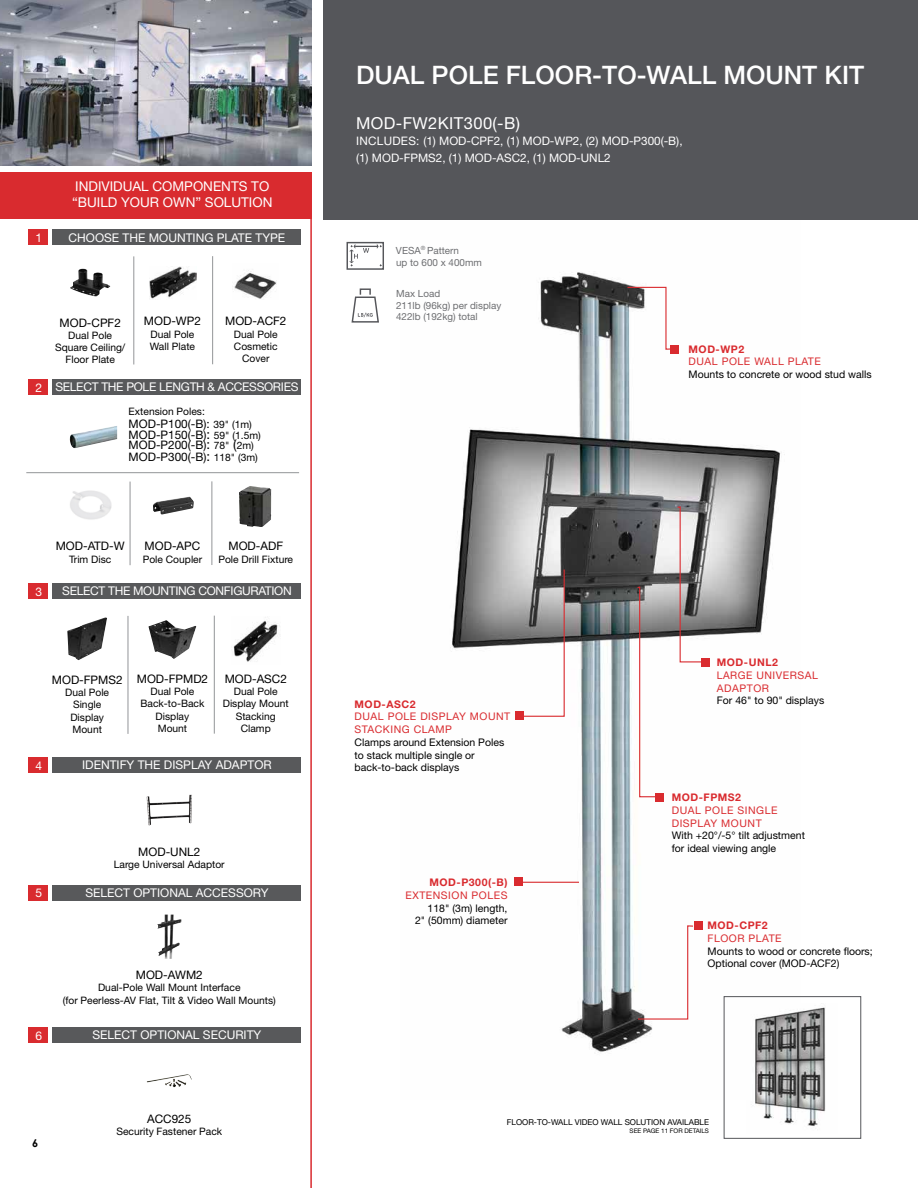
<style>
.page{position:relative;width:918px;height:1188px;background:#fff}
.page>*{position:absolute;margin:0;border:0;box-sizing:border-box;transform-origin:0 0}
.t1{font:500 25.5px "Helvetica Neue LT Std";color:#fff}
.t2{font:16.5px "Helvetica Neue LT Std";letter-spacing:.025em;color:#fff}
.t3{font:13.5px/16.2px "Helvetica Neue LT Std";color:#fff}
.t4{font:12px "Helvetica Neue LT Std";color:#fff}
.t5{font:12px "Helvetica Neue LT Std";letter-spacing:-.025em;color:#fff}
.t6{font:11.7px/10.5px "Helvetica Neue LT Std";color:#000}
.t7{font:11.7px/16.4px "Helvetica Neue LT Std";color:#fff}
.t8{font:700 10.8px "Century Gothic";color:#000}
.t9{font:10.5px/12.8px "Helvetica Neue LT Std";color:#000}
.t10{font:10.5px/12.8px "Helvetica Neue LT Std";letter-spacing:.05em;color:#d92b2f}
.t11{font:700 10.5px "Helvetica Neue LT Std";letter-spacing:.05em;color:#d92b2f}
.t12{font:10.2px/12.3px "Helvetica Neue LT Std";color:#000;text-align:center}
.t13{font:9.9px/11.9px "Helvetica Neue LT Std";color:#6d6e71}
.t14{font:8.1px "Helvetica Neue LT Std";color:#000}
.t15{font:6.3px "Helvetica Neue LT Std";color:#000}
.s1{font-size:10.2px}
.s2{font-size:13.2px}
</style>
<div class="page">
<img style="left:400px;top:219px;width:401px;height:880px">
<div style="left:324px;top:0;width:594px;height:219px;background:#55565a"></div>
<div style="left:0;top:173px;width:312px;height:46px;background:#d92b2f"></div>
<img style="left:67px;top:617px;width:40px;height:43px">
<img style="left:148px;top:620px;width:49px;height:39px">
<img style="left:147px;top:795px;width:45px;height:30px">
<img style="left:233px;top:617px;width:47px;height:45px">
<img style="left:234px;top:270px;width:43px;height:29px">
<hr style="left:310px;top:173px;width:2px;height:1015px;background:#d92b2f">
<img style="left:147px;top:1074px;width:45px;height:13px">
<img style="left:157px;top:915px;width:24px;height:44px">
<img style="left:239px;top:486px;width:33px;height:41px">
<img style="left:153px;top:497px;width:41px;height:18px">
<img style="left:70px;top:490px;width:42px;height:30px">
<img style="left:70px;top:269px;width:40px;height:27px">
<img style="left:0;top:0;width:312px;height:165px">
<div style="left:670px;top:345px;width:9px;height:9px;background:#d92b2f"></div>
<svg style="left:636px;top:586px;width:25px;height:212px"></svg>
<div style="left:655px;top:793px;width:9px;height:9px;background:#d92b2f"></div>
<svg style="left:637px;top:925px;width:57px;height:95px"></svg>
<div style="left:694px;top:921px;width:9px;height:9px;background:#d92b2f"></div>
<svg style="left:626px;top:286px;width:45px;height:64px"></svg>
<div style="left:701px;top:658px;width:9px;height:8px;background:#d92b2f"></div>
<svg style="left:515px;top:568px;width:50px;height:149px"></svg>
<svg style="left:676px;top:506px;width:30px;height:157px"></svg>
<hr style="left:521px;top:882px;width:58px;height:1px;background:#d92b2f">
<div style="left:515px;top:877px;width:8px;height:9px;background:#d92b2f"></div>
<div style="left:515px;top:711px;width:9px;height:9px;background:#d92b2f"></div>
<img style="left:149px;top:267px;width:47px;height:32px">
<div style="left:53px;top:885px;width:248px;height:15px;background:#58595b"></div>
<div style="left:53px;top:1028px;width:248px;height:15px;background:#58595b"></div>
<div style="left:53px;top:584px;width:248px;height:15px;background:#58595b"></div>
<div style="left:53px;top:758px;width:248px;height:15px;background:#58595b"></div>
<div style="left:53px;top:230px;width:248px;height:15px;background:#58595b"></div>
<div style="left:29px;top:230px;width:19px;height:15px;background:#d92b2f"></div>
<div style="left:29px;top:380px;width:19px;height:15px;background:#d92b2f"></div>
<div style="left:29px;top:584px;width:19px;height:15px;background:#d92b2f"></div>
<div style="left:29px;top:758px;width:19px;height:15px;background:#d92b2f"></div>
<div style="left:29px;top:885px;width:19px;height:15px;background:#d92b2f"></div>
<div style="left:29px;top:1028px;width:19px;height:15px;background:#d92b2f"></div>
<div style="left:53px;top:380px;width:248px;height:15px;background:#58595b"></div>
<img style="left:69px;top:426px;width:48px;height:22px">
<img style="left:747px;top:1003px;width:79px;height:123px">
<div style="left:347px;top:242px;width:37px;height:28px;border:1px solid #55565a"></div>
<svg style="left:349px;top:244px;width:32px;height:22px"></svg>
<svg style="left:352px;top:288px;width:27px;height:34px"></svg>
<hr style="left:133px;top:256px;width:1px;height:109px;background:#939598">
<hr style="left:212px;top:256px;width:1px;height:108px;background:#939598">
<hr style="left:130px;top:482px;width:1px;height:83px;background:#939598">
<hr style="left:212px;top:481px;width:1px;height:84px;background:#939598">
<hr style="left:26px;top:472px;width:273px;height:1px;background:#939598">
<hr style="left:128px;top:616px;width:1px;height:118px;background:#939598">
<hr style="left:214px;top:616px;width:1px;height:118px;background:#939598">
<div style="left:724px;top:996px;width:137px;height:143px;border:1px solid #55565a"></div>
<h1 class="t1" style="left:356px;top:59px;width:510px">DUAL POLE FLOOR-TO-WALL MOUNT KIT</h1>
<h2 class="t2" style="left:356px;top:113px;width:166px">MOD-FW2KIT300(-B)</h2>
<p class="t7" style="left:356px;top:133px;width:328px">INCLUDES: (1) MOD-CPF2, (1) MOD-WP2, (2) MOD-P300(-B), (1) MOD-FPMS2, (1) MOD-ASC2, (1) MOD-UNL2</p>
<h3 class="t3" style="left:72px;top:178px;width:202px">INDIVIDUAL COMPONENTS TO “BUILD YOUR OWN” SOLUTION</h3>
<p class="t4" style="left:36px;top:230px;width:8px">1</p>
<p class="t4" style="left:69px;top:230px;width:218px">CHOOSE THE MOUNTING PLATE TYPE</p>
<p class="t6" style="left:60px;top:317px;width:63px">MOD-CPF2</p>
<p class="t12" style="left:55px;top:329px;width:72px">Dual Pole<br>Square Ceiling/<br>Floor Plate</p>
<p class="t6" style="left:144px;top:316px;width:58px">MOD-WP2</p>
<p class="t12" style="left:150px;top:328px;width:47px;text-align:left">Dual Pole<br>Wall Plate</p>
<p class="t6" style="left:225px;top:316px;width:63px">MOD-ACF2</p>
<p class="t12" style="left:234px;top:328px;width:45px">Dual Pole<br>Cosmetic<br>Cover</p>
<p class="t13" style="left:396px;top:244px;width:87px">VESA<sup>®</sup> Pattern<br>up to 600 x 400mm</p>
<p class="t13" style="left:396px;top:287px;width:107px">Max Load<br>211lb (96kg) per display<br>422lb (192kg) total</p>
<p class="t11" style="left:689px;top:342px;width:57px">MOD-WP2</p>
<p class="t10" style="left:689px;top:355px;width:134px">DUAL POLE WALL PLATE</p>
<p class="t9" style="left:689px;top:368px;width:185px">Mounts to concrete or wood stud walls</p>
<p class="t4" style="left:36px;top:380px;width:8px">2</p>
<p class="t5" style="left:55px;top:380px;width:245px">SELECT THE POLE LENGTH &amp; ACCESSORIES</p>
<p class="t12" style="left:129px;top:405px;width:78px">Extension Poles:</p>
<p class="t6" style="left:129px;top:419px;width:134px">MOD-P100(-B): <span class="s1">39" (1m)<br></span>MOD-P150(-B)<span class="s2">:</span> <span class="s1">59" (1.5m)<br></span>MOD-P200(-B)<span class="s2">:</span> <span class="s1">78"</span> <span class="s2">(</span><span class="s1">2m)</span></p>
<p class="t6" style="left:129px;top:452px;width:131px">MOD-P300(-B)<span class="s2">:</span> <span class="s1">118" (3m)</span></p>
<p class="t6" style="left:56px;top:541px;width:70px">MOD-ATD-W</p>
<p class="t12" style="left:69px;top:553px;width:44px">Trim Disc</p>
<p class="t6" style="left:145px;top:541px;width:57px">MOD-APC</p>
<p class="t12" style="left:143px;top:553px;width:61px">Pole Coupler</p>
<p class="t6" style="left:229px;top:541px;width:56px">MOD-ADF</p>
<p class="t12" style="left:218px;top:553px;width:76px">Pole Drill Fixture</p>
<p class="t4" style="left:36px;top:584px;width:8px">3</p>
<p class="t5" style="left:62px;top:584px;width:231px">SELECT THE MOUNTING CONFIGURATION</p>
<p class="t4" style="left:36px;top:758px;width:8px">4</p>
<p class="t6" style="left:52px;top:674px;width:72px">MOD-FPMS2</p>
<p class="t12" style="left:65px;top:686px;width:45px">Dual Pole<br>Single<br>Display<br>Mount</p>
<p class="t6" style="left:137px;top:673px;width:73px">MOD-FPMD2</p>
<p class="t12" style="left:141px;top:685px;width:65px">Dual Pole<br>Back-to-Back<br>Display<br>Mount</p>
<p class="t6" style="left:225px;top:673px;width:64px">MOD-ASC2</p>
<p class="t12" style="left:223px;top:685px;width:68px">Dual Pole<br>Display Mount<br>Stacking<br>Clamp</p>
<p class="t4" style="left:82px;top:758px;width:191px">IDENTIFY THE DISPLAY ADAPTOR</p>
<p class="t11" style="left:717px;top:656px;width:63px">MOD-UNL2</p>
<p class="t10" style="left:717px;top:669px;width:103px">LARGE UNIVERSAL<br>ADAPTOR</p>
<p class="t11" style="left:355px;top:697px;width:63px">MOD-ASC2</p>
<p class="t9" style="left:717px;top:694px;width:109px">For 46" to 90" displays</p>
<p class="t10" style="left:355px;top:710px;width:157px">DUAL POLE DISPLAY MOUNT<br>STACKING CLAMP</p>
<p class="t9" style="left:355px;top:736px;width:151px">Clamps around Extension Poles to stack multiple single or back-to-back displays</p>
<p class="t6" style="left:138px;top:846px;width:63px">MOD-UNL2</p>
<p class="t12" style="left:114px;top:858px;width:112px">Large Universal Adaptor</p>
<p class="t11" style="left:672px;top:791px;width:71px">MOD-FPMS2</p>
<p class="t10" style="left:672px;top:804px;width:107px">DUAL POLE SINGLE<br>DISPLAY MOUNT</p>
<p class="t9" style="left:672px;top:829px;width:135px">With +20°/-5° tilt adjustment for ideal viewing angle</p>
<p class="t4" style="left:36px;top:886px;width:8px">5</p>
<p class="t4" style="left:85px;top:886px;width:185px">SELECT OPTIONAL ACCESSORY</p>
<p class="t6" style="left:136px;top:969px;width:68px">MOD-AWM2</p>
<p class="t12" style="left:63px;top:981px;width:215px">Dual-Pole Wall Mount Interface<br>(for Peerless-AV Flat, Tilt &amp; Video Wall Mounts)</p>
<p class="t11" style="left:430px;top:876px;width:79px">MOD-P300(-B)</p>
<p class="t10" style="left:405px;top:889px;width:104px">EXTENSION POLES</p>
<p class="t9" style="left:415px;top:901px;width:94px;text-align:right">118" (3m) length,<br>2" (50mm) diameter</p>
<p class="t11" style="left:708px;top:919px;width:62px">MOD-CPF2</p>
<p class="t10" style="left:708px;top:932px;width:76px">FLOOR PLATE</p>
<p class="t9" style="left:708px;top:944px;width:167px">Mounts to wood or concrete floors;<br>Optional cover (MOD-ACF2)</p>
<p class="t4" style="left:36px;top:1028px;width:8px">6</p>
<p class="t4" style="left:93px;top:1028px;width:170px">SELECT OPTIONAL SECURITY</p>
<p class="t6" style="left:147px;top:1113px;width:46px">ACC925</p>
<p class="t12" style="left:116px;top:1125px;width:107px">Security Fastener Pack</p>
<p class="t14" style="left:507px;top:1118px;width:204px">FLOOR-TO-WALL VIDEO WALL SOLUTION AVAILABLE</p>
<p class="t15" style="left:630px;top:1127px;width:81px">SEE PAGE 11 FOR DETAILS</p>
<p class="t8" style="left:32px;top:1137px;width:8px">6</p>
</div>
